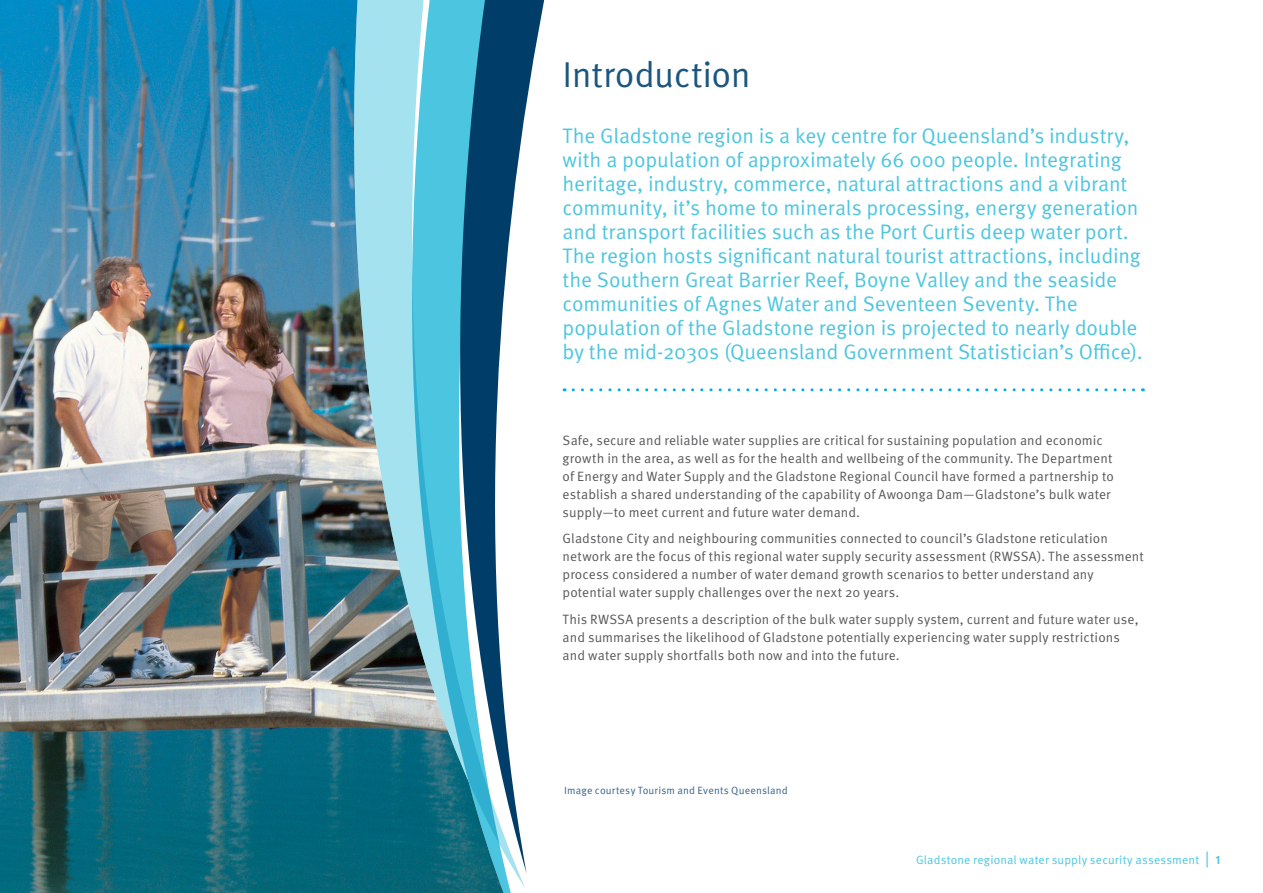
<style>
.page{position:relative;width:1263px;height:893px;background:#fff}
.page>*{position:absolute;margin:0;border:0;box-sizing:border-box;transform-origin:0 0}
.t1{font:36px "Meta OT";letter-spacing:-.01em;color:#1c567f}
.t2{font:21px/24px "Meta OT";letter-spacing:-.01em;color:#4cc6e0}
.t3{font:13.5px/18px "Meta OT";letter-spacing:.005em;color:#57585a}
.t4{font:12px "Meta OT";letter-spacing:.01em;color:#4cc6e0}
.t5{font:10.5px "Meta OT";letter-spacing:.015em;color:#37638a}
.s1{font-size:16.5px}
.s2{font-weight:700}
</style>
<div class="page">
<img style="left:0;top:0;width:384px;height:893px">
<img style="left:321px;top:0;width:63px;height:889px">
<svg style="left:384px;top:0;width:141px;height:893px;background:#69b6c6"></svg>
<svg style="left:441px;top:0;width:123px;height:873px"></svg>
<svg style="left:573px;top:388px;width:570px;height:3px"></svg>
<h1 class="t1" style="left:563px;top:53px;width:190px">Introduction</h1>
<p class="t2" style="left:563px;top:124px;width:582px">The Gladstone region is a key centre for Queensland’s industry, with a population of approximately 66 000 people. Integrating heritage, industry, commerce, natural attractions and a vibrant community, it’s home to minerals processing, energy generation and transport facilities such as the Port Curtis deep water port.<br>The region hosts significant natural tourist attractions, including the Southern Great Barrier Reef, Boyne Valley and the seaside communities of Agnes Water and Seventeen Seventy. The population of the Gladstone region is projected to nearly double by the mid-2030s (Queensland Government Statistician’s Office).</p>
<p class="t3" style="left:563px;top:431px;width:553px">Safe, secure and reliable water supplies are critical for sustaining population and economic growth in the area, as well as for the health and wellbeing of the community. The Department of Energy and Water Supply and the Gladstone Regional Council have formed a partnership to establish a shared understanding of the capability of Awoonga Dam—Gladstone’s bulk water supply—to meet current and future water demand.</p>
<p class="t3" style="left:563px;top:530px;width:583px">Gladstone City and neighbouring communities connected to council’s Gladstone reticulation network are the focus of this regional water supply security assessment (RWSSA). The assessment process considered a number of water demand growth scenarios to better understand any potential water supply challenges over the next 20 years.</p>
<p class="t3" style="left:563px;top:610px;width:577px">This RWSSA presents a description of the bulk water supply system, current and future water use, and summarises the likelihood of Gladstone potentially experiencing water supply restrictions and water supply shortfalls both now and into the future.</p>
<p class="t5" style="left:564px;top:784px;width:225px">Image courtesy Tourism and Events Queensland</p>
<p class="t4" style="left:916px;top:853px;width:306px">Gladstone regional water supply security assessment <span class="s1">|</span> <span class="s2">1</span></p>
</div>
